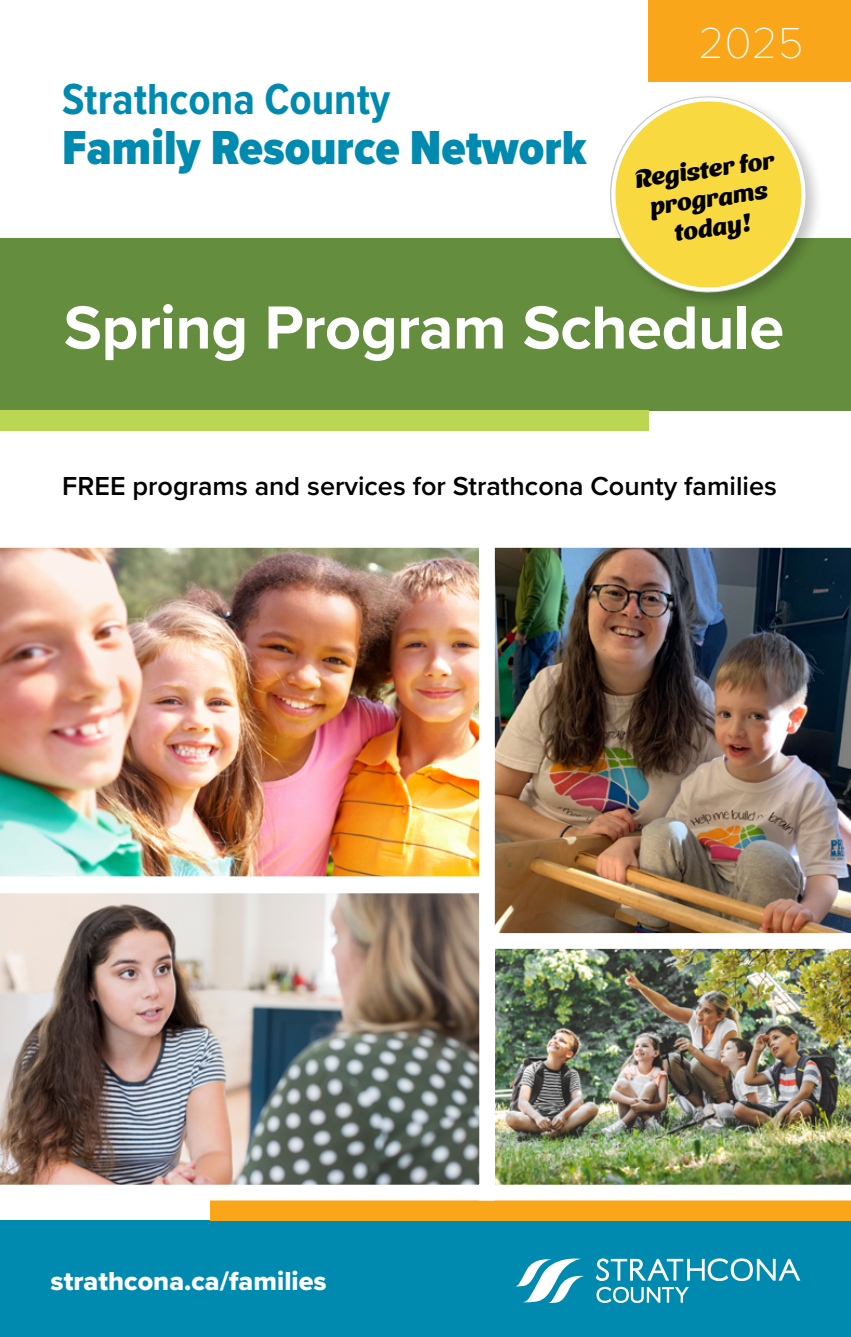
<style>
.page{position:relative;width:851px;height:1337px;background:#fff}
.page>*{position:absolute;margin:0;border:0;box-sizing:border-box;transform-origin:0 0}
.t1{font:700 63px "Proxima Nova";letter-spacing:-.01em;color:#fff}
.t2{font:900 49.5px "Proxima Nova Cond";color:#008ab0}
.t3{font:700 45px "Proxima Nova Cond";color:#008ab0}
.t4{font:100 45px "Proxima Nova T";color:#fff}
.t5{font:600 27px "Proxima Nova";color:#000}
.t6{font:27px "Proxima Nova Extrabld";color:#fff}
.t7{font:24.97px/29.2px "Ice Cream Slant";color:#000;text-align:center}
</style>
<div class="page">
<div style="left:0;top:1220px;width:850px;height:116px;background:#008ab0"></div>
<div style="left:0;top:238px;width:850px;height:172px;background:#648d3d"></div>
<div style="left:210px;top:1200px;width:640px;height:20px;background:#faa61a"></div>
<svg style="left:595px;top:1258px;width:205px;height:44px"></svg>
<svg style="left:515px;top:1258px;width:69px;height:45px"></svg>
<img style="left:495px;top:949px;width:355px;height:236px">
<img style="left:0;top:547px;width:479px;height:330px">
<img style="left:0;top:893px;width:480px;height:292px">
<img style="left:479px;top:547px;width:371px;height:402px">
<div style="left:0;top:410px;width:649px;height:20px;background:#bbd653"></div>
<div style="left:649px;top:0;width:201px;height:81px;background:#faa61a"></div>
<div style="left:605px;top:92px;width:218px;height:218px;background:#000;opacity:.22"></div>
<svg style="left:606px;top:93px;width:203px;height:203px"></svg>
<p class="t3" style="left:62px;top:66px;width:329px">Strathcona County</p>
<p class="t2" style="left:62px;top:111px;width:525px">Family Resource Network</p>
<p class="t4" style="left:698px;top:10px;width:106px">2025</p>
<p class="t7" style="left:633px;top:162px;width:142px;rotate:-8deg">Register for programs today!</p>
<p class="t1" style="left:64px;top:280px;width:721px">Spring Program Schedule</p>
<p class="t5" style="left:62px;top:466px;width:716px">FREE programs and services for Strathcona County families</p>
<p class="t6" style="left:51px;top:1260px;width:277px">strathcona.ca/families</p>
</div>
